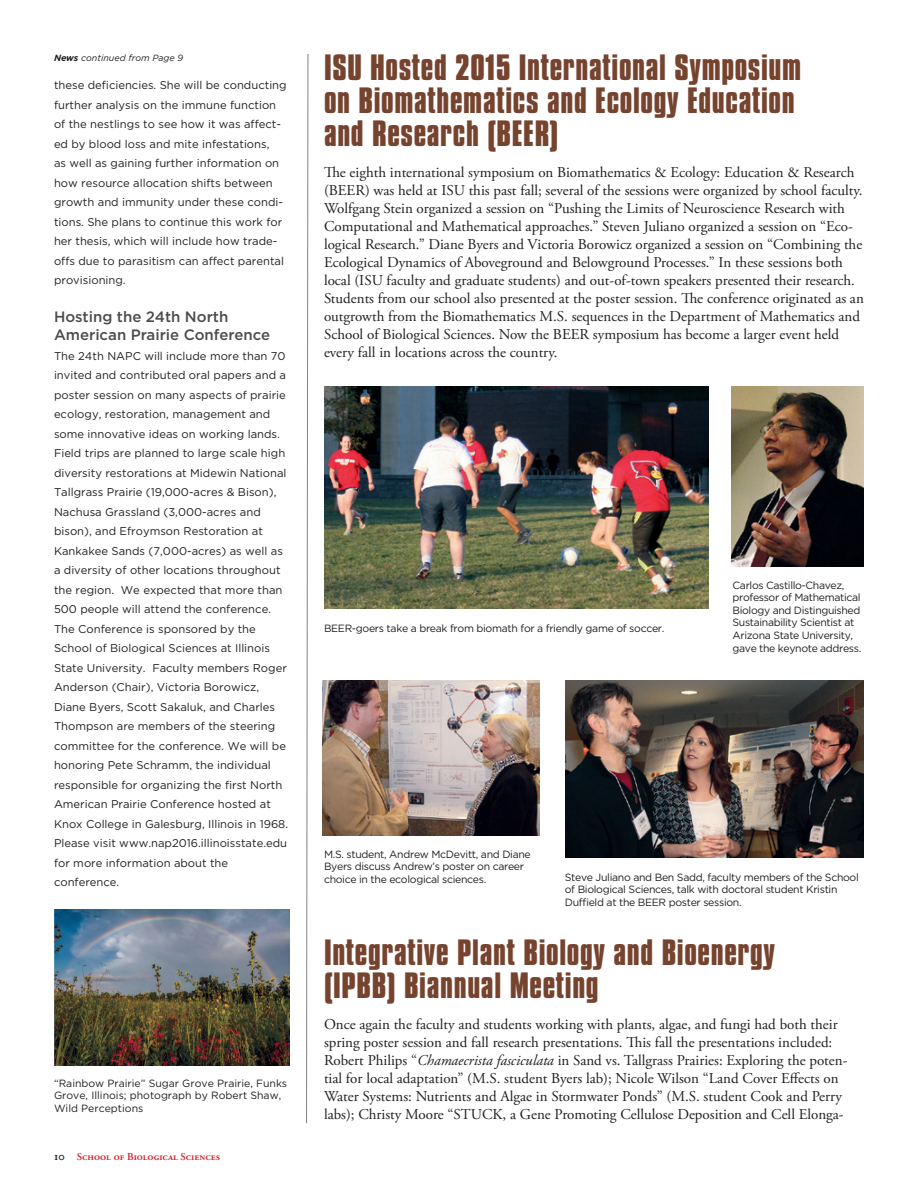
<style>
.page{position:relative;width:918px;height:1188px;background:#fff}
.page>*{position:absolute;margin:0;border:0;box-sizing:border-box;transform-origin:0 0}
.t1{font:700 31.5px/33px "Compacta BT";letter-spacing:.02em;color:#76432f}
.t2{font:15px/18px "Adobe Garamond Pro";color:#231f20}
.sidebar_1st_paragrap{font:500 15px/18px "Gotham";color:#4b4c4d}
.sidebar_1st_paragrap-2{font:11.25px/19.5px "Gotham";color:#231f20}
.t3{font:10.5px/12.6px "Gotham";letter-spacing:-.03em;color:#231f20}
.t4{font:10.5px/12.6px "Gotham";color:#231f20}
.t5{font:10.5px "Adobe Garamond Semibold SC";color:#d31c2d}
.t6{font:italic 9px "Gotham";color:#231f20}
.s1{font-weight:700}
.s2{font-size:12px;color:#231f20}
.s3{font-style:italic}
</style>
<div class="page">
<svg style="left:306px;top:54px;width:3px;height:1070px"></svg>
<img style="left:732px;top:387px;width:132px;height:179px">
<img style="left:565px;top:681px;width:299px;height:177px">
<img style="left:323px;top:680px;width:217px;height:155px">
<img style="left:324px;top:387px;width:384px;height:222px">
<img style="left:54px;top:909px;width:236px;height:157px">
<p class="t6" style="left:54px;top:53px;width:131px"><span class="s1">News</span> continued from Page 9</p>
<p class="sidebar_1st_paragrap-2" style="left:54px;top:75px;width:234px">these deficiencies. She will be conducting further analysis on the immune function of the nestlings to see how it was affect&shy;ed by blood loss and mite infestations,<br>as well as gaining further information on how resource allocation shifts between growth and immunity under these condi&shy;tions. She plans to continue this work for her thesis, which will include how trade&shy;offs due to parasitism can affect parental provisioning.</p>
<p class="sidebar_1st_paragrap" style="left:54px;top:308px;width:218px">Hosting the 24th North<br>American Prairie Conference</p>
<p class="sidebar_1st_paragrap-2" style="left:54px;top:346px;width:236px">The 24th NAPC will include more than 70 invited and contributed oral papers and a poster session on many aspects of prairie ecology, restoration, management and some innovative ideas on working lands.<br>Field trips are planned to large scale high diversity restorations at Midewin National Tallgrass Prairie (19,000-acres &amp; Bison), Nachusa Grassland (3,000-acres and bison), and Efroymson Restoration at Kankakee Sands (7,000-acres) as well as a diversity of other locations throughout the region. We expected that more than 500 people will attend the conference.<br>The Conference is sponsored by the School of Biological Sciences at Illinois State University. Faculty members Roger Anderson (Chair), Victoria Borowicz, Diane Byers, Scott Sakaluk, and Charles Thompson are members of the steering committee for the conference. We will be honoring Pete Schramm, the individual responsible for organizing the first North American Prairie Conference hosted at Knox College in Galesburg, Illinois in 1968.<br>Please visit www.nap2016.illinoisstate.edu for more information about the conference.</p>
<p class="t4" style="left:54px;top:1076px;width:235px">“Rainbow Prairie” Sugar Grove Prairie, Funks<br>Grove, Illinois; photograph by Robert Shaw,<br>Wild Perceptions</p>
<p class="t5" style="left:54px;top:1151px;width:168px"><span class="s2">10</span> School of Biological Sciences</p>
<p class="t1" style="left:324px;top:51px;width:479px">ISU Hosted 2015 International Symposium on Biomathematics and Ecology Education and Research (BEER)</p>
<p class="t2" style="left:324px;top:164px;width:541px">The eighth international symposium on Biomathematics &amp; Ecology: Education &amp; Research (BEER) was held at ISU this past fall; several of the sessions were organized by school faculty.<br>Wolfgang Stein organized a session on “Pushing the Limits of Neuroscience Research with Computational and Mathematical approaches.” Steven Juliano organized a session on “Eco&shy;logical Research.” Diane Byers and Victoria Borowicz organized a session on “Combining the Ecological Dynamics of Aboveground and Belowground Processes.” In these sessions both local (ISU faculty and graduate students) and out-of-town speakers presented their research.<br>Students from our school also presented at the poster session. The conference originated as an outgrowth from the Biomathematics M.S. sequences in the Department of Mathematics and School of Biological Sciences. Now the BEER symposium has become a larger event held every fall in locations across the country.</p>
<p class="t3" style="left:324px;top:622px;width:342px">BEER-goers take a break from biomath for a friendly game of soccer.</p>
<p class="t3" style="left:733px;top:578px;width:130px">Carlos Castillo-Chavez, professor of Mathematical<br>Biology and Distinguished<br>Sustainability Scientist at<br>Arizona State University, gave the keynote address.</p>
<p class="t3" style="left:324px;top:848px;width:208px">M.S. student, Andrew McDevitt, and Diane<br>Byers discuss Andrew’s poster on career choice in the ecological sciences.</p>
<p class="t3" style="left:565px;top:870px;width:296px">Steve Juliano and Ben Sadd, faculty members of the School of Biological Sciences, talk with doctoral student Kristin<br>Duffield at the BEER poster session.</p>
<p class="t1" style="left:324px;top:936px;width:453px">Integrative Plant Biology and Bioenergy (IPBB) Biannual Meeting</p>
<p class="t2" style="left:324px;top:1016px;width:525px">Once again the faculty and students working with plants, algae, and fungi had both their spring poster session and fall research presentations. This fall the presentations included:<br>Robert Philips “<span class="s3">Chamaecrista fasciculata</span> in Sand vs. Tallgrass Prairies: Exploring the poten&shy;tial for local adaptation” (M.S. student Byers lab); Nicole Wilson “Land Cover Effects on Water Systems: Nutrients and Algae in Stormwater Ponds” (M.S. student Cook and Perry labs); Christy Moore “STUCK, a Gene Promoting Cellulose Deposition and Cell Elonga-</p>
</div>
